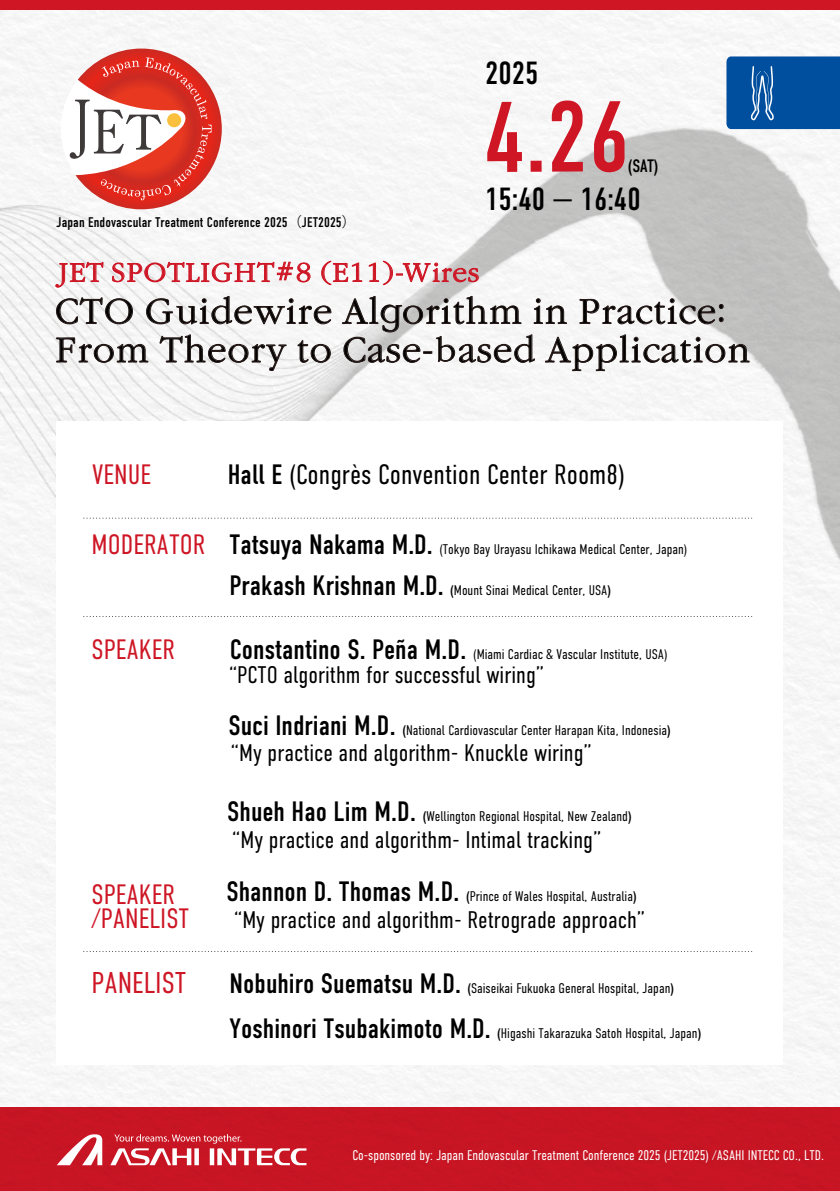
<style>
.page{position:relative;width:840px;height:1191px;background:#fff}
.page>*{position:absolute;margin:0;border:0;box-sizing:border-box;transform-origin:0 0}
.t1{font:100px "DIN Condensed";color:#ce1625}
.t2{font:32px/38.4px "ASAHI Garamond";letter-spacing:.05em;color:#000}
.t3{font:32px "DIN Condensed";color:#000}
.t4{font:300 30px "DIN Condensed";color:#ce1625}
.t5{font:300 28px/24px "DIN Condensed";color:#ce1625}
.t6{font:300 28px "DIN Condensed";color:#000}
.t7{font:300 24px "DIN Condensed";color:#000}
.t8{font:24px "ASAHI Garamond";letter-spacing:.05em;color:#ce1625}
.t9{font:18px "DIN Condensed";color:#000}
.t10{font:300 14px "DIN Condensed";color:#000}
.t11{font:300 14px "DIN Condensed";letter-spacing:-.005em;color:#fff}
.t12{font:14px "DIN Condensed";letter-spacing:.005em;color:#000}
.s1{font-family:"Koz Go Pr 6 N"}
.s2{font-family:"Meiryo UI"}
.s3{font-weight:400}
.s4{font-weight:400;font-size:28px}
</style>
<div class="page">
<img style="left:0;top:9px;width:839px;height:1098px">
<div style="left:0;top:1107px;width:839px;height:83px;background:#c71523"></div>
<div style="left:0;top:0;width:839px;height:9px;background:#ce1625"></div>
<img style="left:0;top:39px;width:839px;height:673px">
<div style="left:57px;top:422px;width:725px;height:643px;background:#fff"></div>
<svg style="left:55px;top:260px;width:48px;height:28px"></svg>
<svg style="left:112px;top:260px;width:198px;height:22px"></svg>
<svg style="left:321px;top:261px;width:41px;height:24px"></svg>
<svg style="left:368px;top:261px;width:110px;height:24px"></svg>
<svg style="left:56px;top:296px;width:275px;height:75px"></svg>
<svg style="left:342px;top:296px;width:407px;height:86px"></svg>
<svg style="left:110px;top:1134px;width:196px;height:31px"></svg>
<svg style="left:57px;top:1134px;width:45px;height:31px"></svg>
<svg style="left:84px;top:517px;width:668px;height:1px"></svg>
<svg style="left:84px;top:616px;width:669px;height:1px"></svg>
<svg style="left:84px;top:951px;width:669px;height:1px"></svg>
<svg style="left:61px;top:49px;width:161px;height:160px"></svg>
<div style="left:167px;top:113px;width:14px;height:14px;background:#fac03d;border-radius:50%"></div>
<svg style="left:726px;top:56px;width:113px;height:73px;background:#0d58a2"></svg>
<h2 class="t3" style="left:485px;top:55px;width:55px">2025</h2>
<h1 class="t1" style="left:483px;top:81px;width:149px">4.26</h1>
<p class="t9" style="left:627px;top:155px;width:32px">(SAT)</p>
<p class="t12" style="left:56px;top:214px;width:301px">Japan Endovascular Treatment Conference 2025<span class="s1">（</span>JET2025<span class="s1">）</span></p>
<h2 class="t3" style="left:485px;top:181px;width:157px">15:40 — 16:40</h2>
<h3 class="t8" style="left:57px;top:257px;width:423px">JET SPOTLIGHT<span class="s2">#</span>8 (E11)-Wires</h3>
<h2 class="t2" style="left:55px;top:293px;width:696px">CTO Guidewire Algorithm in Practice<span class="s1">:<br></span>From Theory to Case-based Application</h2>
<h3 class="t5" style="left:92px;top:462px;width:60px">VENUE</h3>
<h3 class="t6" style="left:228px;top:459px;width:398px"><span class="s3">Hall E</span> (Congrès Convention Center Room8)</h3>
<h3 class="t5" style="left:91px;top:532px;width:115px">MODERATOR</h3>
<p class="t10" style="left:229px;top:541px;width:459px"><span class="s4">Tatsuya Nakama M.D.</span> (Tokyo Bay Urayasu Ichikawa Medical Center, Japan)</p>
<p class="t10" style="left:229px;top:582px;width:382px"><span class="s4">Prakash Krishnan M.D.</span> <span class="s3">(</span>Mount Sinai Medical Center, USA<span class="s3">)</span></p>
<h3 class="t5" style="left:91px;top:637px;width:85px">SPEAKER</h3>
<p class="t10" style="left:229px;top:646px;width:439px"><span class="s4">Constantino S. Peña M.D.</span> (Miami Cardiac &amp; Vascular Institute, USA)</p>
<h3 class="t7" style="left:229px;top:661px;width:316px">“PCTO algorithm for successful wiring”</h3>
<h3 class="t5" style="left:91px;top:882px;width:99px">SPEAKER /PANELIST</h3>
<p class="t10" style="left:228px;top:722px;width:443px"><span class="s4">Suci Indriani M.D.</span> <span class="s3">(</span>National Cardiovascular Center Harapan Kita, Indonesia<span class="s3">)</span></p>
<h3 class="t7" style="left:231px;top:739px;width:362px">“My practice and algorithm- Knuckle wiring”</h3>
<p class="t10" style="left:227px;top:808px;width:406px"><span class="s4">Shueh Hao Lim M.D.</span> <span class="s3">(</span>Wellington Regional Hospital, New Zealand<span class="s3">)</span></p>
<h3 class="t7" style="left:232px;top:826px;width:370px">“My practice and algorithm- Intimal tracking”</h3>
<p class="t10" style="left:226px;top:888px;width:411px"><span class="s4">Shannon D. Thomas M.D.</span> <span class="s3">(</span>Prince of Wales Hospital, Australia<span class="s3">)</span></p>
<h3 class="t7" style="left:234px;top:906px;width:412px">“My practice and algorithm- Retrograde approach”</h3>
<h3 class="t4" style="left:91px;top:965px;width:96px">PANELIST</h3>
<p class="t10" style="left:229px;top:980px;width:446px"><span class="s4">Nobuhiro Suematsu M.D.</span> <span class="s3">(</span>Saiseikai Fukuoka General Hospital, Japan<span class="s3">)</span></p>
<p class="t10" style="left:229px;top:1025px;width:473px"><span class="s4">Yoshinori Tsubakimoto M.D.</span> <span class="s3">(</span>Higashi Takarazuka Satoh Hospital, Japan<span class="s3">)</span></p>
<p class="t11" style="left:352px;top:1147px;width:473px">Co-sponsored by: Japan Endovascular Treatment Conference 2025 (JET2025) /ASAHI INTECC CO., LTD.</p>
</div>
